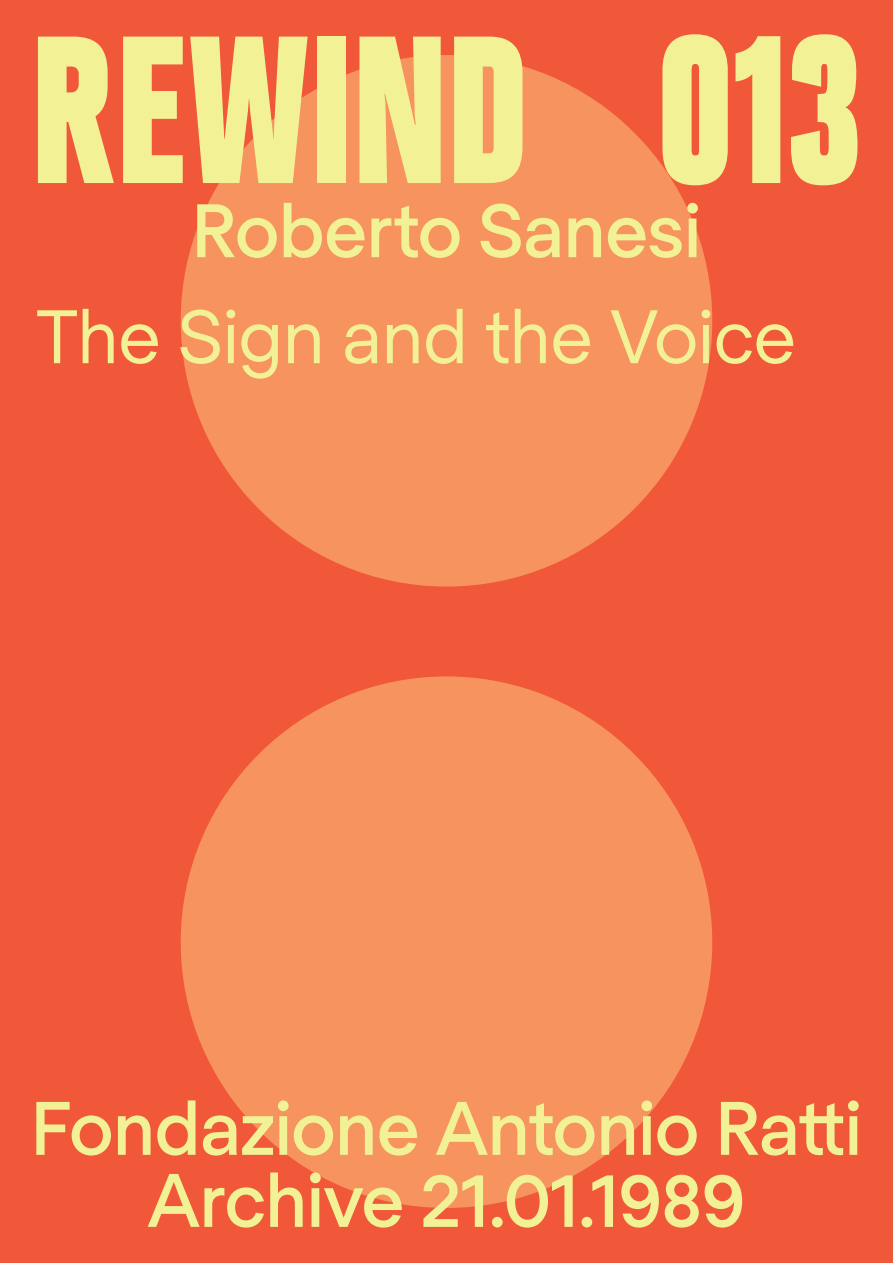
<style>
.page{position:relative;width:893px;height:1263px;background:#f05839}
.page>*{position:absolute;margin:0;border:0;box-sizing:border-box;transform-origin:0 0}
.t1{font:800 209.25px "Cairoli Now Condensed";color:#f2f196}
.t2{font:500 73.5px/72px "Regola Pro";letter-spacing:-.01em;color:#f2f196;text-align:center}
.t3{font:73.5px "Regola Pro";letter-spacing:-.015em;color:#f2f196}
</style>
<div class="page">
<div style="left:181px;top:55px;width:531px;height:531px;background:#f7935e;border-radius:50%"></div>
<div style="left:181px;top:676px;width:531px;height:532px;background:#f7935e;border-radius:50%"></div>
<h1 class="t1" style="left:30px;top:-49px;width:835px">REWIND 013</h1>
<p class="t2" style="left:191px;top:190px;width:511px">Roberto Sanesi</p>
<p class="t3" style="left:36px;top:287px;width:761px">The Sign and the Voice</p>
<p class="t2" style="left:31px;top:1088px;width:833px">Fondazione Antonio Ratti<br>Archive 21.01.1989</p>
</div>
